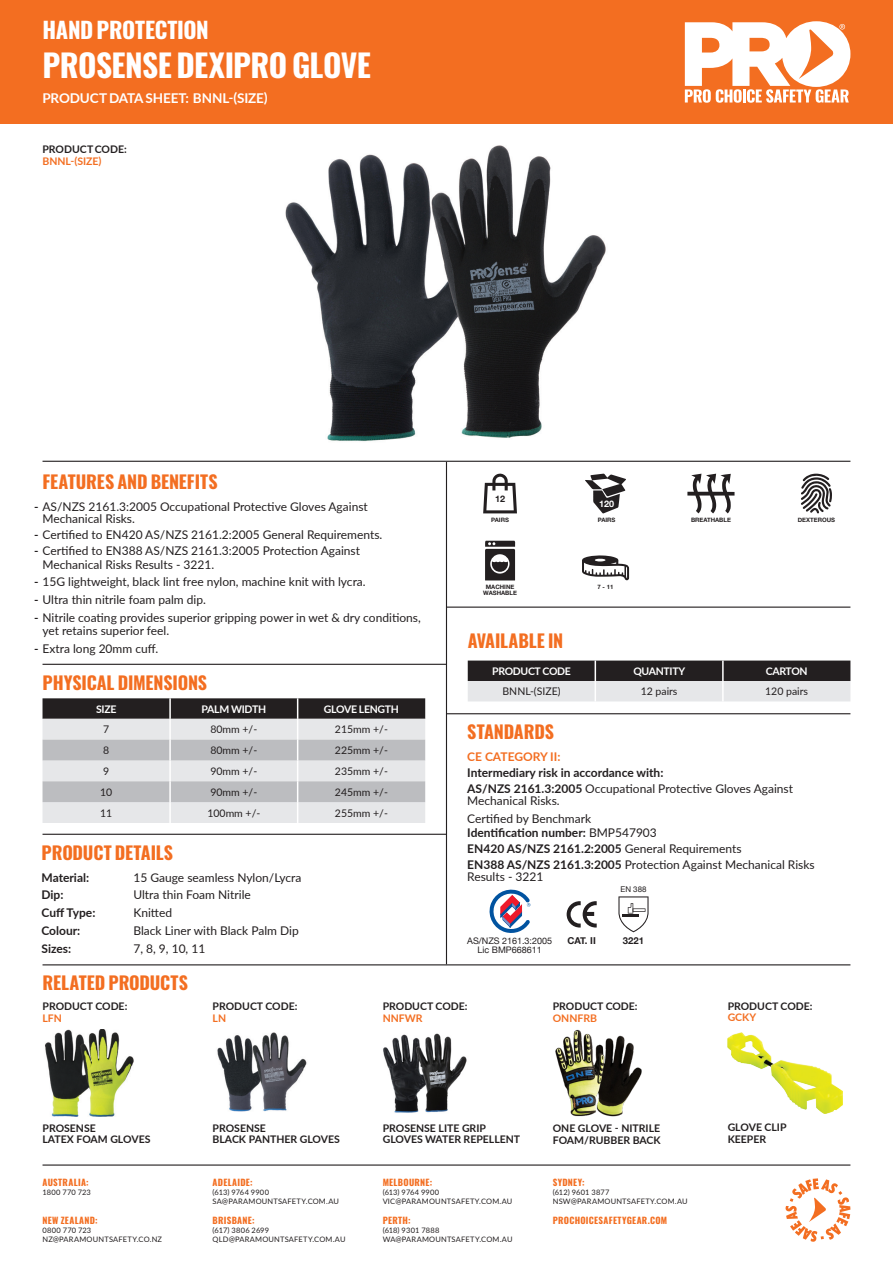
<style>
.page{position:relative;width:893px;height:1263px;background:#fff}
.page>*{position:absolute;margin:0;border:0;box-sizing:border-box;transform-origin:0 0}
.t1{font:700 31.5px "Oswald";letter-spacing:-.02em;color:#fff}
.t2{font:700 22.5px "Oswald";letter-spacing:-.015em;color:#fff}
.t3{font:700 18px "Oswald";letter-spacing:-.005em;color:#f36e21}
.t4{font:700 13.5px "Lato";letter-spacing:-.01em;color:#fff}
.t5{font:12px/12px "Lato";color:#231f20}
.t6{font:700 12px "Lato";color:#231f20}
.t7{font:700 12px "Lato";color:#f36e21}
.t8{font:700 10.5px/11.7px "Lato";color:#231f20}
.t9{font:10.5px "Lato";color:#231f20}
.t10{font:700 10.5px "Lato";letter-spacing:-.03em;color:#fff}
.t11{font:700 9.45px "Helvetica Neue";color:#231f20}
.t12{font:700 9px "Oswald";letter-spacing:.035em;color:#f36e21}
.t13{font:9px "Helvetica Neue";color:#231f20}
.t14{font:700 9px "Helvetica Neue";color:#fff}
.t15{font:700 9px "Helvetica Neue";color:#231f20}
.t16{font:7.95px "Helvetica Neue";color:#231f20}
.t17{font:7.5px/9px "Lato";letter-spacing:.025em;color:#231f20}
.t18{font:700 6px/6px "Helvetica Neue";color:#231f20;text-align:center}
.s1{color:#f36e21}
.s2{font-weight:700}
.s3{font-weight:400}
</style>
<div class="page">
<img style="left:282px;top:145px;width:329px;height:320px">
<div style="left:0;top:0;width:893px;height:124px;background:#f36e21"></div>
<svg style="left:685px;top:21px;width:165px;height:82px"></svg>
<hr style="left:43px;top:461px;width:807px;height:1px;background:#231f20">
<hr style="left:43px;top:664px;width:403px;height:1px;background:#231f20">
<hr style="left:43px;top:834px;width:403px;height:1px;background:#231f20">
<svg style="left:43px;top:698px;width:382px;height:125px;background:#b9b9bb"></svg>
<hr style="left:446px;top:606px;width:404px;height:2px;background:#231f20">
<hr style="left:446px;top:713px;width:404px;height:1px;background:#231f20">
<svg style="left:468px;top:660px;width:382px;height:41px;background:#858485"></svg>
<hr style="left:722px;top:681px;width:2px;height:20px;background:#fff">
<hr style="left:722px;top:660px;width:2px;height:21px;background:#fff">
<hr style="left:43px;top:964px;width:807px;height:1px;background:#231f20">
<img style="left:45px;top:1029px;width:89px;height:88px">
<hr style="left:446px;top:462px;width:1px;height:502px;background:#231f20">
<img style="left:217px;top:1032px;width:90px;height:80px">
<img style="left:555px;top:1029px;width:87px;height:88px">
<img style="left:728px;top:1032px;width:114px;height:82px">
<img style="left:383px;top:1033px;width:84px;height:80px">
<hr style="left:43px;top:1164px;width:807px;height:1px;background:#231f20">
<svg style="left:785px;top:1178px;width:65px;height:64px"></svg>
<svg style="left:582px;top:555px;width:47px;height:25px"></svg>
<svg style="left:483px;top:474px;width:34px;height:39px"></svg>
<svg style="left:585px;top:474px;width:41px;height:39px"></svg>
<svg style="left:687px;top:474px;width:47px;height:39px"></svg>
<svg style="left:485px;top:541px;width:30px;height:39px"></svg>
<svg style="left:801px;top:474px;width:31px;height:39px"></svg>
<svg style="left:618px;top:896px;width:30px;height:36px"></svg>
<svg style="left:567px;top:901px;width:30px;height:26px"></svg>
<svg style="left:489px;top:889px;width:41px;height:44px"></svg>
<p class="t2" style="left:43px;top:19px;width:168px">HAND PROTECTION</p>
<p class="t1" style="left:43px;top:48px;width:330px">PROSENSE DEXIPRO GLOVE</p>
<p class="t4" style="left:43px;top:88px;width:226px">PRODUCT DATA SHEET: BNNL-(SIZE)</p>
<p class="t8" style="left:43px;top:143px;width:86px">PRODUCT CODE:<br><span class="s1">BNNL-(SIZE)</span></p>
<p class="t3" style="left:43px;top:472px;width:177px">FEATURES AND BENEFITS</p>
<p class="t5" style="left:43px;top:500px;width:327px;text-indent:-9px"><span class="s2">-</span> AS/NZS 2161.3:2005 Occupational Protective Gloves Against<br>Mechanical Risks.</p>
<p class="t5" style="left:34px;top:528px;width:350px"><span class="s2">-</span> Certified to EN420 AS/NZS 2161.2:2005 General Requirements.</p>
<p class="t5" style="left:43px;top:543px;width:319px;line-height:13.5px;text-indent:-9px"><span class="s2">-</span> Certified to EN388 AS/NZS 2161.3:2005 Protection Against<br>Mechanical Risks Results - 3221.</p>
<p class="t5" style="left:34px;top:575px;width:333px"><span class="s2">-</span> 15G lightweight, black lint free nylon, machine knit with lycra.</p>
<p class="t5" style="left:34px;top:593px;width:173px"><span class="s2">-</span> Ultra thin nitrile foam palm dip.</p>
<p class="t5" style="left:43px;top:610px;width:380px;line-height:13.5px;text-indent:-9px"><span class="s2">-</span> Nitrile coating provides superior gripping power in wet &amp; dry conditions, yet retains superior feel.</p>
<p class="t5" style="left:34px;top:642px;width:126px"><span class="s2">-</span> Extra long 20mm cuff.</p>
<p class="t3" style="left:43px;top:673px;width:166px">PHYSICAL DIMENSIONS</p>
<p class="t10" style="left:96px;top:701px;width:22px">SIZE</p>
<p class="t10" style="left:202px;top:701px;width:66px">PALM WIDTH</p>
<p class="t10" style="left:324px;top:701px;width:77px">GLOVE LENGTH</p>
<p class="t9" style="left:103px;top:722px;width:8px">7</p>
<p class="t9" style="left:210px;top:722px;width:48px">80mm +/-</p>
<p class="t9" style="left:335px;top:722px;width:54px">215mm +/-</p>
<p class="t9" style="left:103px;top:743px;width:8px">8</p>
<p class="t9" style="left:210px;top:743px;width:48px">80mm +/-</p>
<p class="t9" style="left:335px;top:743px;width:54px">225mm +/-</p>
<p class="t9" style="left:103px;top:764px;width:8px">9</p>
<p class="t9" style="left:210px;top:764px;width:48px">90mm +/-</p>
<p class="t9" style="left:335px;top:764px;width:54px">235mm +/-</p>
<p class="t9" style="left:100px;top:784px;width:14px">10</p>
<p class="t9" style="left:210px;top:784px;width:48px">90mm +/-</p>
<p class="t9" style="left:335px;top:784px;width:54px">245mm +/-</p>
<p class="t9" style="left:100px;top:805px;width:14px">11</p>
<p class="t9" style="left:207px;top:805px;width:54px">100mm +/-</p>
<p class="t9" style="left:335px;top:805px;width:54px">255mm +/-</p>
<p class="t3" style="left:41px;top:843px;width:133px">PRODUCT DETAILS</p>
<p class="t6" style="left:41px;top:868px;width:49px">Material:</p>
<p class="t6" style="left:41px;top:886px;width:23px">Dip:</p>
<p class="t6" style="left:41px;top:904px;width:55px">Cuff Type:</p>
<p class="t6" style="left:41px;top:922px;width:40px">Colour:</p>
<p class="t6" style="left:41px;top:939px;width:31px">Sizes:</p>
<p class="t5" style="left:133px;top:871px;width:169px">15 Gauge seamless Nylon/Lycra</p>
<p class="t5" style="left:133px;top:888px;width:119px">Ultra thin Foam Nitrile</p>
<p class="t5" style="left:133px;top:906px;width:40px">Knitted</p>
<p class="t5" style="left:133px;top:924px;width:167px">Black Liner with Black Palm Dip</p>
<p class="t5" style="left:133px;top:942px;width:73px">7, 8, 9, 10, 11</p>
<p class="t3" style="left:43px;top:973px;width:147px">RELATED PRODUCTS</p>
<p class="t15" style="left:495px;top:492px;width:12px">12</p>
<p class="t18" style="left:491px;top:517px;width:19px">PAIRS</p>
<p class="t18" style="left:598px;top:517px;width:19px">PAIRS</p>
<p class="t14" style="left:599px;top:496px;width:17px">120</p>
<p class="t18" style="left:483px;top:584px;width:35px">MACHINE<br>WASHABLE</p>
<p class="t18" style="left:598px;top:584px;width:17px">7 - 11</p>
<p class="t18" style="left:691px;top:517px;width:41px">BREATHABLE</p>
<p class="t18" style="left:798px;top:517px;width:39px">DEXTEROUS</p>
<p class="t3" style="left:468px;top:631px;width:97px">AVAILABLE IN</p>
<p class="t10" style="left:492px;top:663px;width:80px">PRODUCT CODE</p>
<p class="t10" style="left:633px;top:663px;width:53px">QUANTITY</p>
<p class="t10" style="left:766px;top:663px;width:43px">CARTON</p>
<p class="t9" style="left:502px;top:684px;width:59px">BNNL-(SIZE)</p>
<p class="t9" style="left:641px;top:684px;width:38px">12 pairs</p>
<p class="t9" style="left:765px;top:684px;width:44px">120 pairs</p>
<p class="t3" style="left:467px;top:723px;width:88px">STANDARDS</p>
<p class="t7" style="left:467px;top:748px;width:95px">CE CATEGORY II:</p>
<p class="t6" style="left:467px;top:764px;width:198px">Intermediary risk in accordance with:</p>
<p class="t5" style="left:467px;top:782px;width:327px"><span class="s2">AS/NZS 2161.3:2005</span> Occupational Protective Gloves Against<br>Mechanical Risks.</p>
<p class="t5" style="left:467px;top:811px;width:191px;line-height:13.5px">Certified by Benchmark<br><span class="s2">Identification number:</span> BMP547903</p>
<p class="t6" style="left:467px;top:840px;width:276px">EN420 AS/NZS 2161.2:2005 <span class="s3">General Requirements</span></p>
<p class="t5" style="left:467px;top:858px;width:349px"><span class="s2">EN388 AS/NZS 2161.3:2005</span> Protection Against Mechanical Risks<br>Results - 3221</p>
<p class="t16" style="left:620px;top:883px;width:27px">EN 388</p>
<p class="t13" style="left:467px;top:934px;width:86px">AS/NZS 2161.3:2005</p>
<p class="t11" style="left:567px;top:933px;width:30px">CAT. II</p>
<p class="t11" style="left:623px;top:933px;width:23px">3221</p>
<p class="t13" style="left:478px;top:943px;width:66px">Lic BMP668611</p>
<p class="t8" style="left:43px;top:1000px;width:86px">PRODUCT CODE:<br><span class="s1">LFN</span></p>
<p class="t8" style="left:213px;top:1000px;width:86px">PRODUCT CODE:<br><span class="s1">LN</span></p>
<p class="t8" style="left:383px;top:1000px;width:86px">PRODUCT CODE:<br><span class="s1">NNFWR</span></p>
<p class="t8" style="left:553px;top:1000px;width:86px">PRODUCT CODE:<br><span class="s1">ONNFRB</span></p>
<p class="t8" style="left:728px;top:999px;width:86px">PRODUCT CODE:<br><span class="s1">GCKY</span></p>
<p class="t8" style="left:43px;top:1121px;width:109px">PROSENSE<br>LATEX FOAM GLOVES</p>
<p class="t8" style="left:213px;top:1121px;width:129px">PROSENSE<br>BLACK PANTHER GLOVES</p>
<p class="t8" style="left:383px;top:1121px;width:139px">PROSENSE LITE GRIP<br>GLOVES WATER REPELLENT</p>
<p class="t8" style="left:553px;top:1122px;width:109px">ONE GLOVE - NITRILE<br>FOAM/RUBBER BACK</p>
<p class="t8" style="left:728px;top:1121px;width:60px">GLOVE CLIP<br>KEEPER</p>
<p class="t12" style="left:43px;top:1177px;width:48px">AUSTRALIA:</p>
<p class="t17" style="left:43px;top:1187px;width:50px">1800 770 723</p>
<p class="t12" style="left:43px;top:1215px;width:57px">NEW ZEALAND:</p>
<p class="t17" style="left:43px;top:1225px;width:121px">0800 770 723<br>NZ@PARAMOUNTSAFETY.CO.NZ</p>
<p class="t12" style="left:213px;top:1177px;width:42px">ADELAIDE:</p>
<p class="t17" style="left:213px;top:1187px;width:128px">(613) 9764 9900<br>SA@PARAMOUNTSAFETY.COM.AU</p>
<p class="t12" style="left:213px;top:1215px;width:43px">BRISBANE:</p>
<p class="t17" style="left:213px;top:1225px;width:134px">(617) 3806 2699<br>QLD@PARAMOUNTSAFETY.COM.AU</p>
<p class="t12" style="left:383px;top:1177px;width:51px">MELBOURNE:</p>
<p class="t17" style="left:383px;top:1187px;width:131px">(613) 9764 9900<br>VIC@PARAMOUNTSAFETY.COM.AU</p>
<p class="t12" style="left:383px;top:1215px;width:30px">PERTH:</p>
<p class="t17" style="left:383px;top:1225px;width:131px">(618) 9301 7888<br>WA@PARAMOUNTSAFETY.COM.AU</p>
<p class="t12" style="left:553px;top:1177px;width:33px">SYDNEY:</p>
<p class="t17" style="left:553px;top:1187px;width:136px">(612) 9601 3877<br>NSW@PARAMOUNTSAFETY.COM.AU</p>
<p class="t12" style="left:553px;top:1215px;width:116px">PROCHOICESAFETYGEAR.COM</p>
</div>
